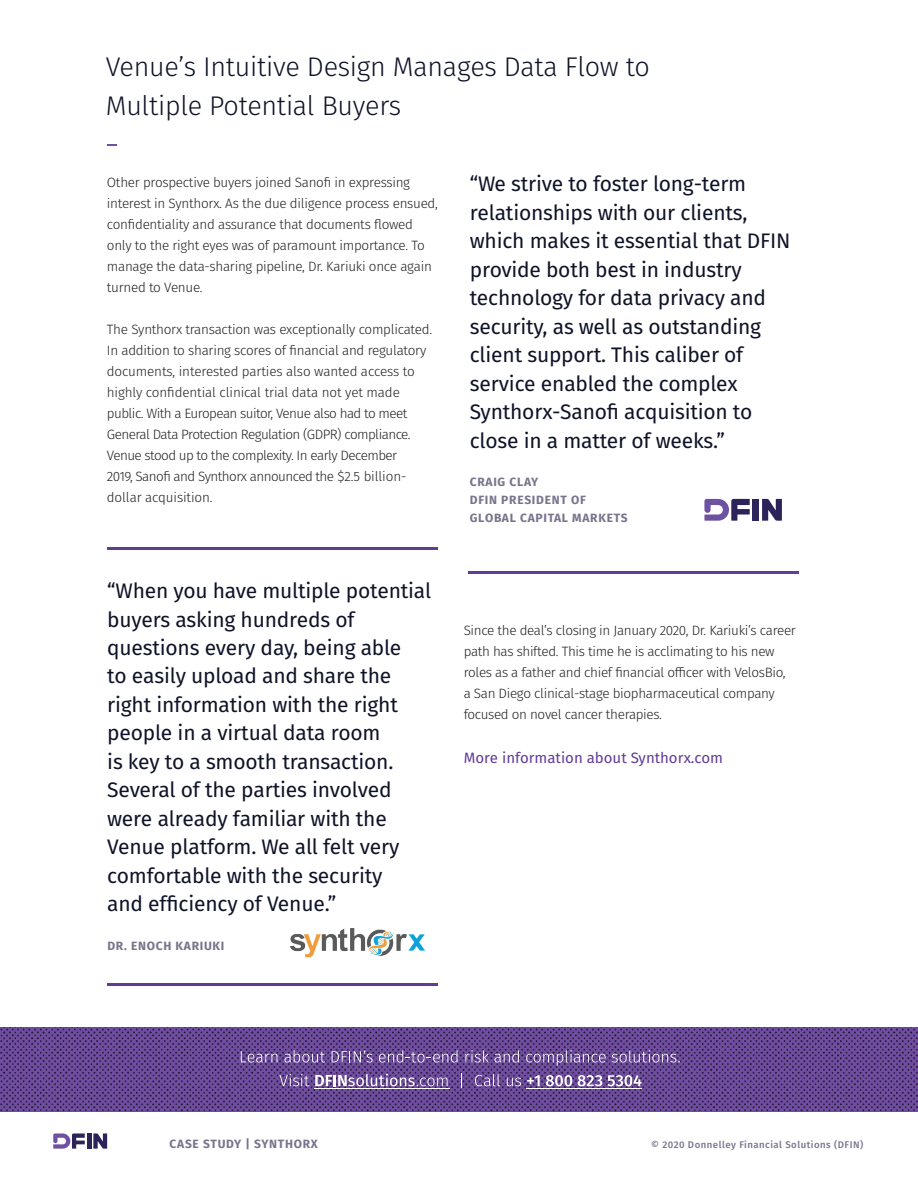
<style>
.page{position:relative;width:918px;height:1188px;background:#fff}
.page>*{position:absolute;margin:0;border:0;box-sizing:border-box;transform-origin:0 0}
.t1{font:300 27px/39px "Fira Sans";letter-spacing:-.01em;color:#0e1327}
.t2{font:21px/28.5px "Fira Sans";letter-spacing:-.01em;color:#0e1327}
.t3{font:15px "Fira Sans";color:#613c97}
.t4{font:300 13.5px/21px "Fira Sans";letter-spacing:-.025em;color:#231f20}
.t5{font:700 12px/18px "Fira Sans";letter-spacing:.06em;color:#79738c}
.t6{font:500 9.6px "Fira Sans";letter-spacing:.05em;color:#79738c}
</style>
<div class="page">
<svg style="left:0;top:1027px;width:918px;height:85px;background:#694996"></svg>
<img style="left:0;top:1028px;width:918px;height:83px">
<hr style="left:87px;top:1133px;width:4px;height:16px;background:#2b2359">
<svg style="left:93px;top:1133px;width:14px;height:16px"></svg>
<svg style="left:53px;top:1133px;width:32px;height:16px"></svg>
<hr style="left:107px;top:547px;width:331px;height:3px;background:#613c97">
<hr style="left:107px;top:983px;width:331px;height:2px;background:#613c97">
<hr style="left:468px;top:571px;width:330px;height:2px;background:#613c97">
<hr style="left:314px;top:1088px;width:135px;height:1px;background:#fff">
<hr style="left:526px;top:1088px;width:116px;height:1px;background:#fff">
<svg style="left:241px;top:1051px;width:37px;height:12px"></svg>
<svg style="left:284px;top:1050px;width:41px;height:13px"></svg>
<svg style="left:332px;top:1050px;width:41px;height:13px"></svg>
<svg style="left:379px;top:1050px;width:79px;height:13px"></svg>
<svg style="left:465px;top:1050px;width:54px;height:13px"></svg>
<svg style="left:526px;top:1050px;width:80px;height:16px"></svg>
<svg style="left:612px;top:1050px;width:68px;height:13px"></svg>
<svg style="left:279px;top:1074px;width:30px;height:12px"></svg>
<svg style="left:315px;top:1074px;width:133px;height:12px;background:#937db1"></svg>
<svg style="left:461px;top:1073px;width:1px;height:15px"></svg>
<svg style="left:475px;top:1074px;width:25px;height:12px"></svg>
<svg style="left:507px;top:1078px;width:14px;height:8px"></svg>
<svg style="left:527px;top:1075px;width:13px;height:11px"></svg>
<svg style="left:546px;top:1075px;width:26px;height:11px"></svg>
<svg style="left:578px;top:1075px;width:64px;height:11px"></svg>
<div style="left:753px;top:499px;width:6px;height:22px;background:#2b2359"></div>
<svg style="left:762px;top:499px;width:20px;height:22px"></svg>
<svg style="left:704px;top:499px;width:46px;height:22px"></svg>
<img style="left:282px;top:928px;width:151px;height:58px">
<h1 class="t1" style="left:106px;top:47px;width:546px">Venue’s Intuitive Design Manages Data Flow to<br>Multiple Potential Buyers</h1>
<p class="t4" style="left:107px;top:172px;width:333px">Other prospective buyers joined Sanofi in expressing interest in Synthorx. As the due diligence process ensued, confidentiality and assurance that documents flowed only to the right eyes was of paramount importance. To manage the data-sharing pipeline, Dr. Kariuki once again turned to Venue.</p>
<p class="t4" style="left:107px;top:318px;width:327px">The Synthorx transaction was exceptionally complicated.<br>In addition to sharing scores of financial and regulatory documents, interested parties also wanted access to highly confidential clinical trial data not yet made public. With a European suitor, Venue also had to meet General Data Protection Regulation (GDPR) compliance.<br>Venue stood up to the complexity. In early December<br>2019, Sanofi and Synthorx announced the $2.5 billion&shy;dollar acquisition.</p>
<p class="t2" style="left:107px;top:576px;width:325px">“When you have multiple potential buyers asking hundreds of questions every day, being able<br>to easily upload and share the right information with the right people in a virtual data room<br>is key to a smooth transaction.<br>Several of the parties involved were already familiar with the<br>Venue platform. We all felt very comfortable with the security<br>and efficiency of Venue.”</p>
<p class="t5" style="left:107px;top:937px;width:119px">DR. ENOCH KARIUKI</p>
<p class="t2" style="left:470px;top:170px;width:322px">“We strive to foster long-term relationships with our clients, which makes it essential that DFIN provide both best in industry technology for data privacy and security, as well as outstanding client support. This caliber of service enabled the complex<br>Synthorx-Sanofi acquisition to close in a matter of weeks.”</p>
<p class="t5" style="left:470px;top:473px;width:159px">CRAIG CLAY<br>DFIN PRESIDENT OF<br>GLOBAL CAPITAL MARKETS</p>
<p class="t4" style="left:464px;top:620px;width:334px">Since the deal’s closing in January 2020, Dr. Kariuki’s career path has shifted. This time he is acclimating to his new roles as a father and chief financial officer with VelosBio, a San Diego clinical-stage biopharmaceutical company focused on novel cancer therapies.</p>
<p class="t3" style="left:464px;top:748px;width:261px">More information about Synthorx.com</p>
<p class="t5" style="left:170px;top:1135px;width:150px">CASE STUDY | SYNTHORX</p>
<p class="t6" style="left:651px;top:1137px;width:214px">© 2020 Donnelley Financial Solutions (DFIN)</p>
</div>
